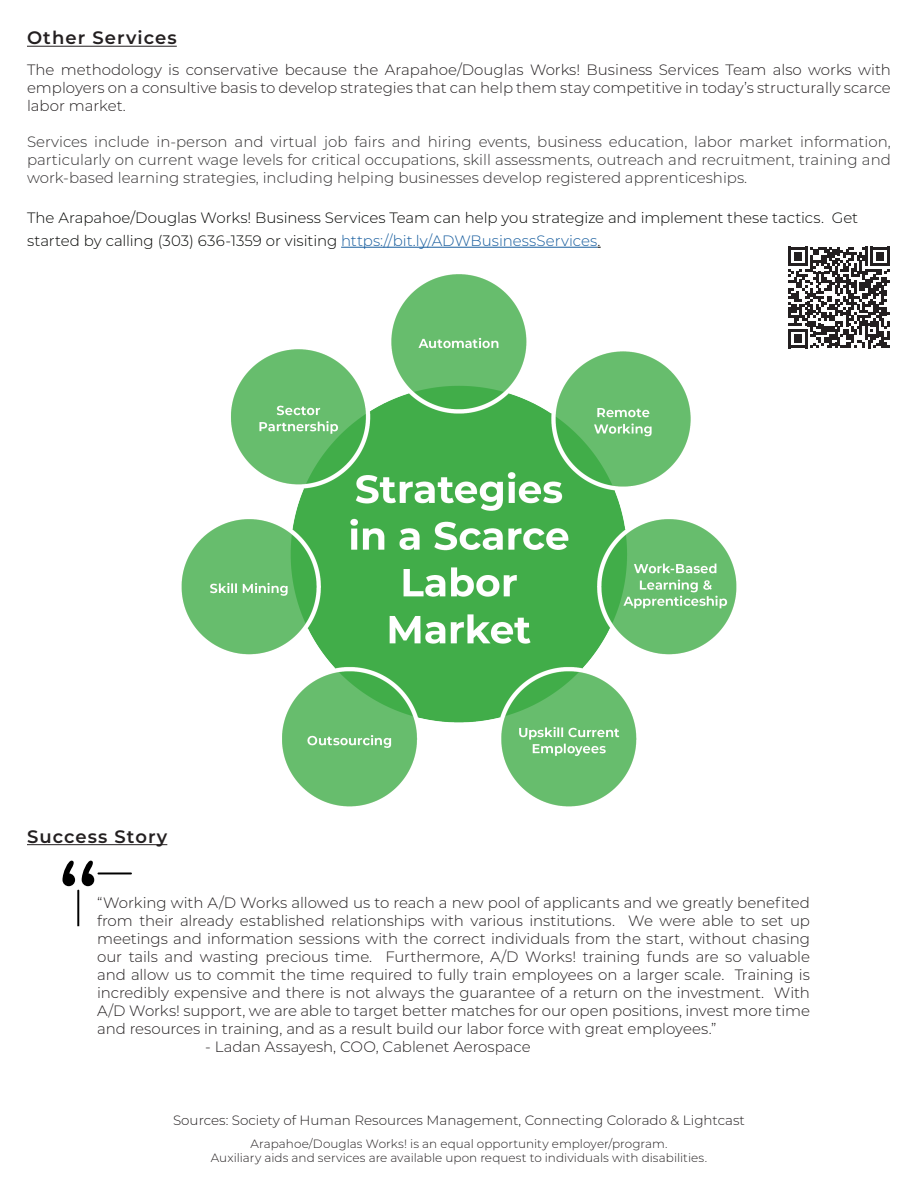
<style>
.page{position:relative;width:918px;height:1188px;background:#fff}
.page>*{position:absolute;margin:0;border:0;box-sizing:border-box;transform-origin:0 0}
.Text_Left_Justify{font:600 18px "Montserrat";letter-spacing:.06em;color:#231f20}
.B___No_indent{font:300 15px/18px "Montserrat";letter-spacing:-.005em;color:#231f20;text-align:justify}
.Text_Left_Justify-2{font:300 15px/18px "Montserrat";color:#312f30;text-align:justify}
.Text_Left_Justify-3{font:300 15px/18px "Montserrat";color:#231f20;text-align:justify}
.B___No_indent-2{font:300 15px/22.5px "Montserrat";letter-spacing:-.005em;color:#040503}
.Text_Left_Justify-4{font:300 13.5px "Montserrat";color:#231f20}
.B___No_indent-3{font:300 12px "Montserrat";letter-spacing:.005em;color:#231f20}
.s1{color:#175d9e}
</style>
<div class="page">
<hr style="left:27px;top:46px;width:150px;height:1px;background:#231f20">
<hr style="left:27px;top:844px;width:140px;height:1px;background:#231f20">
<hr style="left:341px;top:247px;width:257px;height:1px;background:#175d9e">
<img style="left:181px;top:274px;width:556px;height:533px">
<svg style="left:788px;top:247px;width:102px;height:101px"></svg>
<hr style="left:98px;top:872px;width:34px;height:2px;background:#000">
<svg style="left:62px;top:861px;width:32px;height:65px"></svg>
<p class="Text_Left_Justify" style="left:27px;top:25px;width:151px">Other Services</p>
<p class="Text_Left_Justify-3" style="left:27px;top:60px;width:866px">The methodology is conservative because the Arapahoe/Douglas Works! Business Services Team also works with employers on a consultive basis to develop strategies that can help them stay competitive in today’s structurally scarce labor market.</p>
<p class="Text_Left_Justify-2" style="left:27px;top:132px;width:865px">Services include in-person and virtual job fairs and hiring events, business education, labor market information, particularly on current wage levels for critical occupations, skill assessments, outreach and recruitment, training and work-based learning strategies, including helping businesses develop registered apprenticeships.</p>
<p class="B___No_indent-2" style="left:27px;top:206px;width:833px">The Arapahoe/Douglas Works! Business Services Team can help you strategize and implement these tactics. Get started by calling (303) 636-1359 or visiting <span class="s1">https://bit.ly/ADWBusinessServices</span>.</p>
<p class="Text_Left_Justify" style="left:27px;top:824px;width:142px">Success Story</p>
<p class="B___No_indent" style="left:97px;top:893px;width:714px">“Working with A/D Works allowed us to reach a new pool of applicants and we greatly benefited from their already established relationships with various institutions. We were able to set up meetings and information sessions with the correct individuals from the start, without chasing our tails and wasting precious time. Furthermore, A/D Works! training funds are so valuable and allow us to commit the time required to fully train employees on a larger scale. Training is incredibly expensive and there is not always the guarantee of a return on the investment. With A/D Works! support, we are able to target better matches for our open positions, invest more time and resources in training, and as a result build our labor force with great employees.”</p>
<p class="B___No_indent" style="left:205px;top:1037px;width:327px">- Ladan Assayesh, COO, Cablenet Aerospace</p>
<p class="Text_Left_Justify-4" style="left:173px;top:1111px;width:573px">Sources: Society of Human Resources Management, Connecting Colorado &amp; Lightcast</p>
<p class="B___No_indent-3" style="left:250px;top:1135px;width:419px">Arapahoe/Douglas Works! is an equal opportunity employer/program.</p>
<p class="B___No_indent-3" style="left:211px;top:1150px;width:498px">Auxiliary aids and services are available upon request to individuals with disabilities.</p>
</div>
